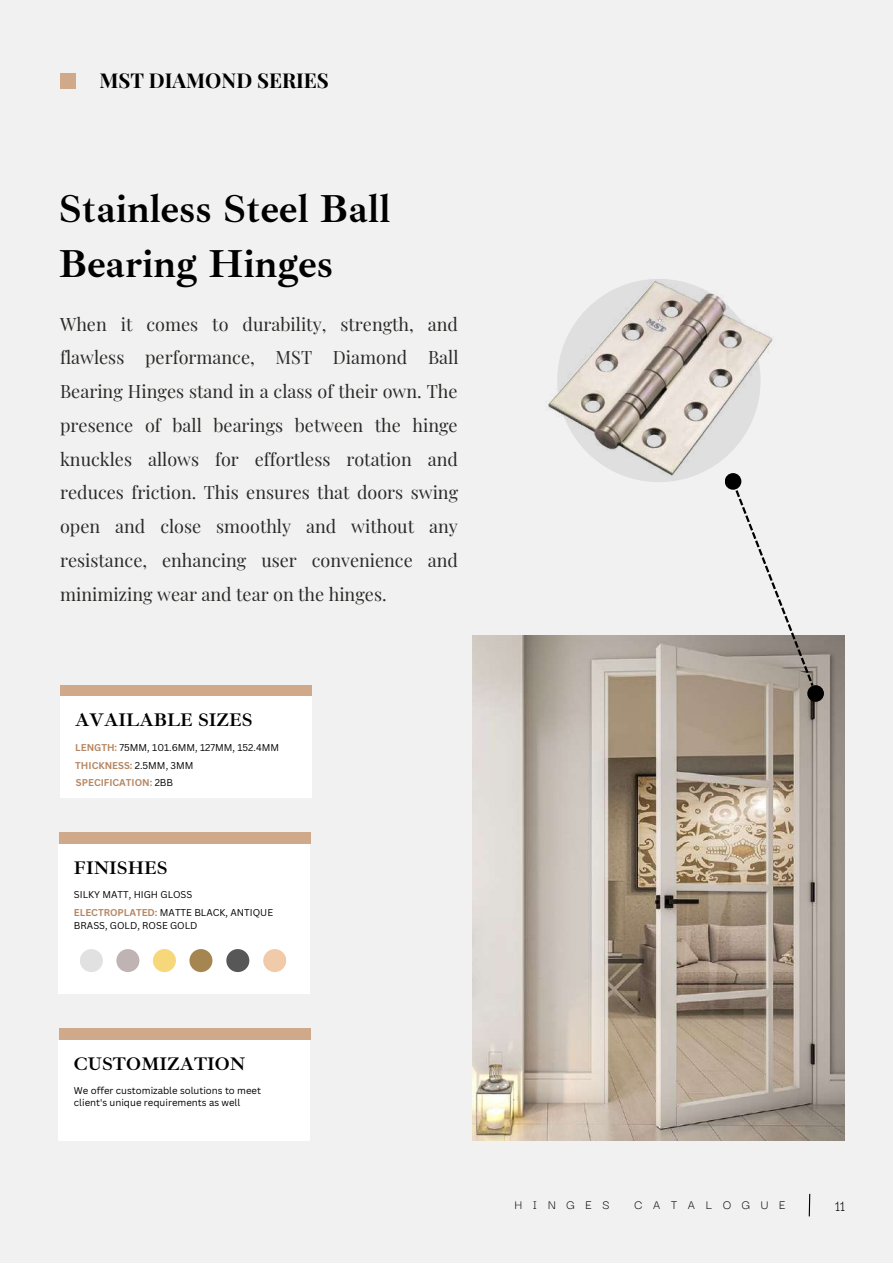
<style>
.page{position:relative;width:893px;height:1264px;background:#fff}
.page>*{position:absolute;margin:0;border:0;box-sizing:border-box;transform-origin:0 0}
.t1{font:700 40.05px/55.1px "Ibarra Real Nova";color:#000}
.t2{font:700 20.55px "Playfair Display";color:#000}
.t3{font:700 18.75px "Ibarra Real Nova";color:#000}
.t4{font:18px/33.8px "Playfair Display";color:#2a2a28;text-align:justify}
.t5{font:16.5px "Darker Grotesque";color:#000}
.t6{font:13.5px "Darker Grotesque";letter-spacing:.8em;color:#000}
.t7{font:9.6px/17.9px "Canva Sans";color:#000}
.t8{font:700 9.6px "Canva Sans";color:#b68763}
.s1{font-weight:700;color:#b68763}
.s2{font-weight:400;color:#000}
</style>
<div class="page">
<div style="left:0;top:0;width:892px;height:1262px;background:#f1f1f1"></div>
<div style="left:60px;top:73px;width:16px;height:16px;background:#d0a88a"></div>
<img style="left:472px;top:635px;width:372px;height:505px">
<img style="left:546px;top:279px;width:227px;height:203px">
<svg style="left:732px;top:482px;width:81px;height:204px"></svg>
<div style="left:724px;top:473px;width:17px;height:17px;background:#000;border-radius:50%"></div>
<div style="left:807px;top:685px;width:16px;height:16px;background:#000;border-radius:50%"></div>
<div style="left:60px;top:685px;width:251px;height:11px;background:#d0a88a"></div>
<div style="left:60px;top:696px;width:251px;height:101px;background:#fff"></div>
<div style="left:59px;top:1040px;width:251px;height:100px;background:#fff"></div>
<div style="left:59px;top:1028px;width:251px;height:12px;background:#d0a88a"></div>
<div style="left:59px;top:844px;width:251px;height:149px;background:#fff"></div>
<div style="left:59px;top:832px;width:251px;height:12px;background:#d0a88a"></div>
<div style="left:263px;top:949px;width:23px;height:23px;background:#f1caa9;border-radius:50%"></div>
<div style="left:226px;top:949px;width:23px;height:23px;background:#575757;border-radius:50%"></div>
<div style="left:189px;top:949px;width:23px;height:23px;background:#a68650;border-radius:50%"></div>
<div style="left:153px;top:949px;width:23px;height:23px;background:#f6d77a;border-radius:50%"></div>
<div style="left:116px;top:949px;width:23px;height:23px;background:#bfb4b3;border-radius:50%"></div>
<div style="left:80px;top:949px;width:23px;height:23px;background:#e1e1e1;border-radius:50%"></div>
<svg style="left:808px;top:1193px;width:2px;height:24px"></svg>
<p class="t2" style="left:99px;top:66px;width:231px">MST DIAMOND SERIES</p>
<h1 class="t1" style="left:59px;top:181px;width:333px">Stainless Steel Ball<br>Bearing Hinges</h1>
<p class="t4" style="left:60px;top:306px;width:400px">When it comes to durability, strength, and flawless performance, MST Diamond Ball Bearing Hinges stand in a class of their own. The presence of ball bearings between the hinge knuckles allows for effortless rotation and reduces friction. This ensures that doors swing open and close smoothly and without any resistance, enhancing user convenience and minimizing wear and tear on the hinges.</p>
<p class="t3" style="left:75px;top:708px;width:179px">AVAILABLE SIZES</p>
<p class="t7" style="left:75px;top:738px;width:205px"><span class="s1">LENGTH:</span> 75MM, 101.6MM, 127MM, 152.4MM<br><span class="s1">THICKNESS:</span> 2.5MM, 3MM</p>
<p class="t8" style="left:76px;top:775px;width:99px">SPECIFICATION: <span class="s2">2BB</span></p>
<p class="t3" style="left:74px;top:855px;width:95px">FINISHES</p>
<p class="t7" style="left:74px;top:885px;width:201px">SILKY MATT, HIGH GLOSS<br><span class="s1">ELECTROPLATED:</span> MATTE BLACK, ANTIQUE</p>
<p class="t7" style="left:74px;top:916px;width:125px">BRASS, GOLD, ROSE GOLD</p>
<p class="t3" style="left:74px;top:1051px;width:173px">CUSTOMIZATION</p>
<p class="t7" style="left:74px;top:1083px;width:188px;line-height:12.8px">We offer customizable solutions to meet client's unique requirements as well</p>
<p class="t6" style="left:514px;top:1194px;width:97px">HINGES</p>
<p class="t6" style="left:634px;top:1194px;width:153px">CATALOGUE</p>
<p class="t5" style="left:835px;top:1192px;width:12px">11</p>
</div>
